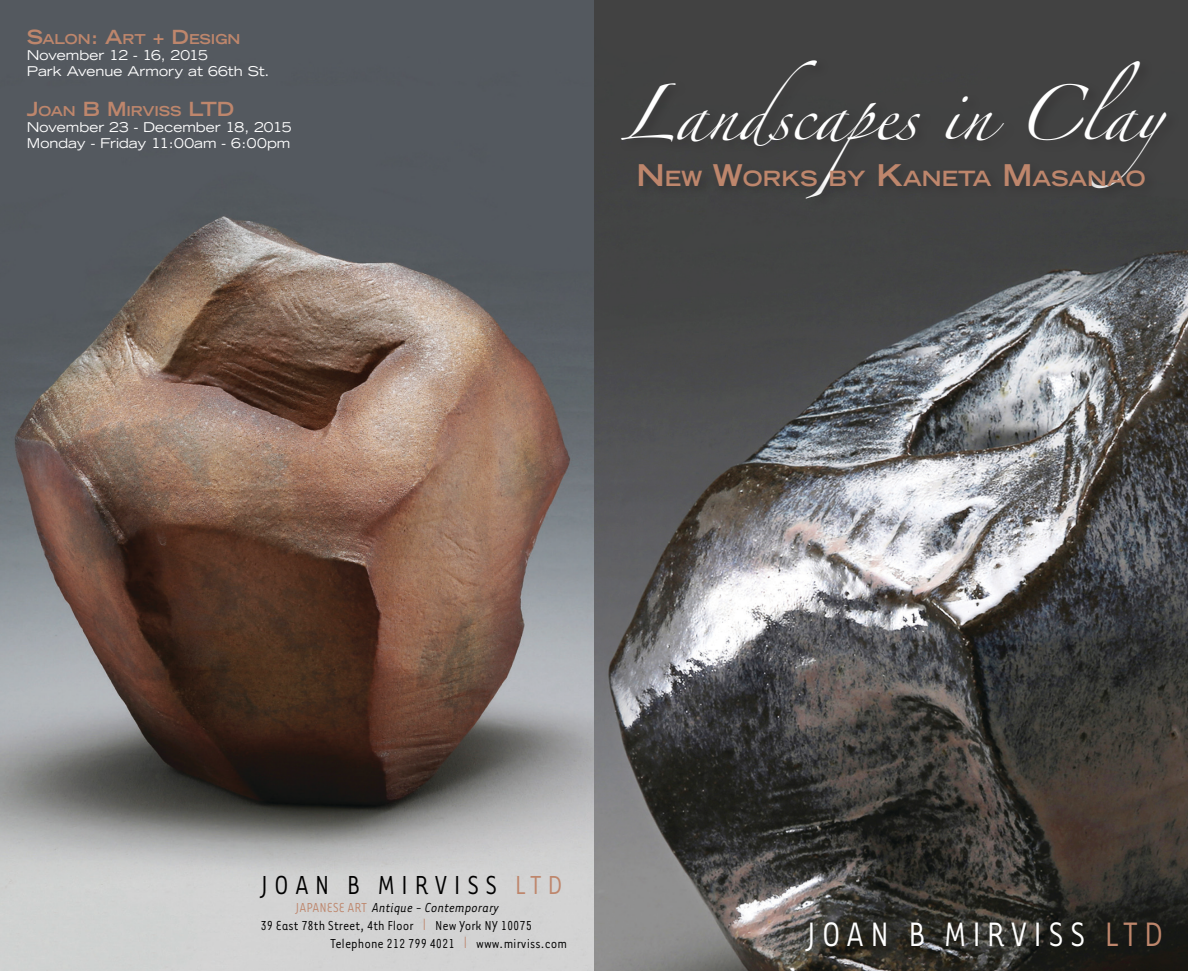
<style>
.page{position:relative;width:1188px;height:971px;background:#fff}
.page>*{position:absolute;margin:0;border:0;box-sizing:border-box;transform-origin:0 0}
.t1{font:46.5px "Zapfino";color:#fff}
.t2{font:39px "Tarzana Narrow";letter-spacing:.14em;color:#fff}
.t3{font:30px "Tarzana Narrow";letter-spacing:.2em;color:#000}
.t4{font:700 expanded 21px "Trade Gothic LH";color:#be866c}
.t5{font:15px "Tarzana Narrow";color:#000}
.t6{font:italic 15px "Tarzana Narrow";color:#000}
.t7{font:700 expanded 13.65px "Trade Gothic LH";letter-spacing:-.01em;color:#be866c}
.t8{font:expanded 13.5px "Trade Gothic LH";color:#fff}
.s1{font-size:19.5px}
.s2{font-size:49.5px}
.s3{font-size:30px}
.s4{color:#be866c}
.s5{font-style:normal;color:#be866c}
</style>
<div class="page">
<img style="left:0;top:0;width:1188px;height:971px">
<div style="left:618px;top:57px;width:561px;height:154px;background:#414242"></div>
<p class="t7" style="left:27px;top:30px;width:215px"><span class="s1">S</span>ALON<span class="s1">: A</span>RT <span class="s1">+ D</span>ESIGN</p>
<p class="t8" style="left:27px;top:46px;width:183px">November 12 - 16, 2015</p>
<p class="t8" style="left:27px;top:63px;width:244px">Park Avenue Armory at 66th St.</p>
<p class="t7" style="left:27px;top:102px;width:209px"><span class="s1">J</span>OAN <span class="s1">B M</span>IRVISS <span class="s1">LTD</span></p>
<p class="t8" style="left:27px;top:118px;width:266px">November 23 - December 18, 2015</p>
<p class="t8" style="left:27px;top:135px;width:265px">Monday - Friday 11:00am - 6:00pm</p>
<p class="t1" style="left:620px;top:96px;width:593px"><span class="s2">L</span>andscapes in <span class="s2">C</span>lay</p>
<p class="t4" style="left:636px;top:165px;width:510px"><span class="s3">N</span> EW <span class="s3">W</span>ORKS BY <span class="s3">K</span>ANETA <span class="s3">M</span>ASANAO</p>
<p class="t3" style="left:260px;top:866px;width:304px">JOAN B MIRVISS <span class="s4">LTD</span></p>
<p class="t6" style="left:295px;top:898px;width:205px"><span class="s5">JAPANESE ART</span> Antique - Contemporary</p>
<p class="t5" style="left:260px;top:916px;width:273px">39 East 78th Street, 4th Floor <span class="s4">|</span> New York NY 10075</p>
<p class="t5" style="left:331px;top:934px;width:238px">Telephone 212 799 4021 <span class="s4">|</span> www.mirviss.com</p>
<p class="t2" style="left:806px;top:910px;width:359px">JOAN B MIRVISS <span class="s4">LTD</span></p>
</div>
